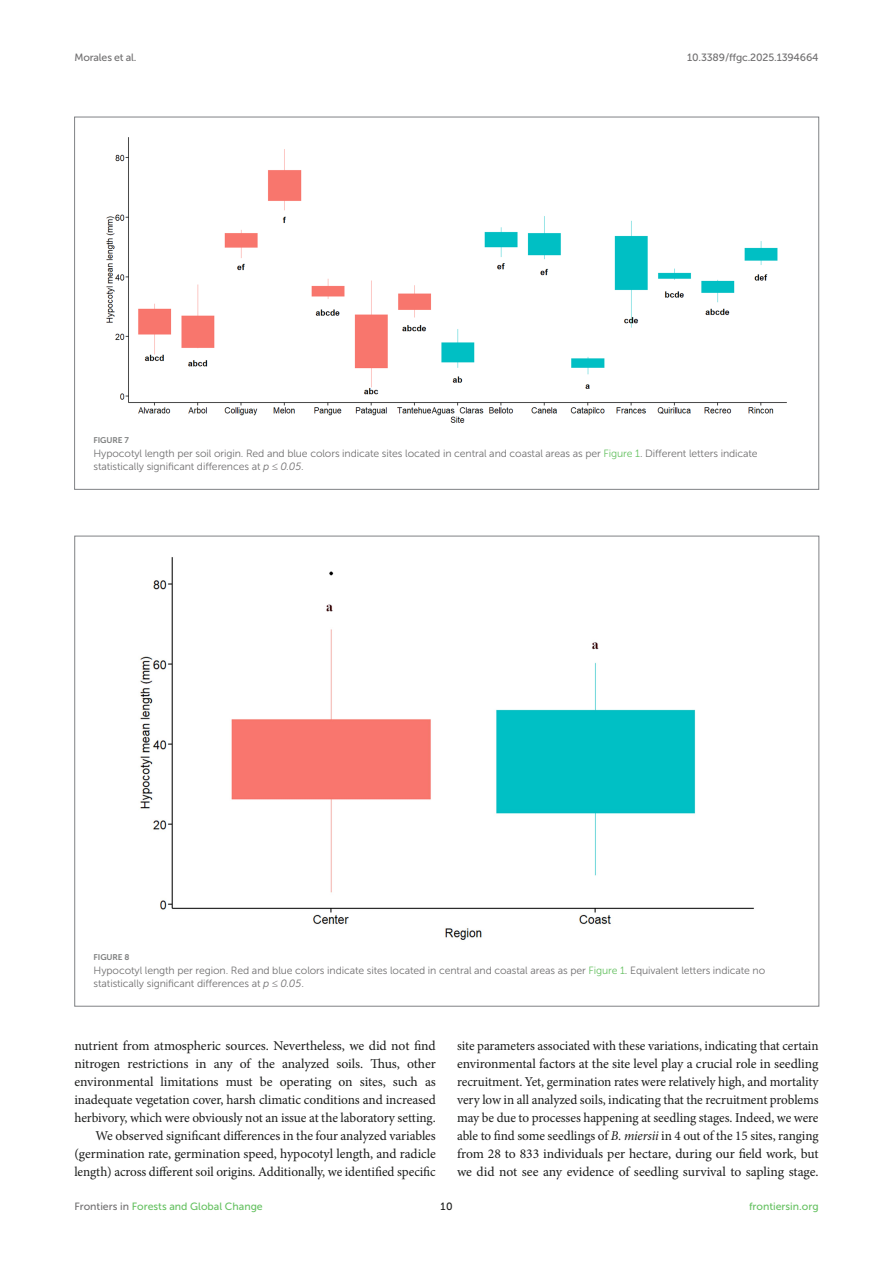
<style>
.page{position:relative;width:893px;height:1263px;background:#fff}
.page>*{position:absolute;margin:0;border:0;box-sizing:border-box;transform-origin:0 0}
.TEXT{font:13.5px/18px "Minion Pro";letter-spacing:-.005em;color:#1b1c1b;text-align:justify}
.FIG_LEG{font:10.5px/13.5px "Museo Sans 300";letter-spacing:-.01em;color:#706f70}
.t1{font:10.5px "Museo Sans 500";color:#65c161}
.t2{font:10.5px "Museo Sans 500";letter-spacing:-.015em;color:#706f70}
.t3{font:10.5px "Museo Sans 500";color:#1b1c1b}
.FIG_HD{font:8.25px "Museo Sans 700";letter-spacing:-.01em;color:#7e7f7f}
.s1{color:#65c161}
.s2{font-style:italic}
.s3{color:#706f70}
</style>
<div class="page">
<img style="left:106px;top:137px;width:681px;height:286px">
<img style="left:140px;top:557px;width:614px;height:383px">
<p class="t2" style="left:74px;top:51px;width:64px">Morales et al.</p>
<p class="t2" style="left:687px;top:51px;width:133px">10.3389/ffgc.2025.1394664</p>
<p class="FIG_HD" style="left:94px;top:436px;width:37px">FIGURE 7</p>
<p class="FIG_LEG" style="left:94px;top:447px;width:666px">Hypocotyl length per soil origin. Red and blue colors indicate sites located in central and coastal areas as per <span class="s1">Figure 1</span>. Different letters indicate statistically significant differences at <span class="s2">p</span> ≤ <span class="s2">0.05</span>.</p>
<p class="FIG_HD" style="left:94px;top:953px;width:37px">FIGURE 8</p>
<p class="FIG_LEG" style="left:94px;top:963px;width:673px">Hypocotyl length per region. Red and blue colors indicate sites located in central and coastal areas as per <span class="s1">Figure 1</span>. Equivalent letters indicate no statistically significant differences at <span class="s2">p</span> ≤ <span class="s2">0.05</span>.</p>
<p class="TEXT" style="left:74px;top:1037px;width:363px">nutrient from atmospheric sources. Nevertheless, we did not find nitrogen restrictions in any of the analyzed soils. Thus, other environmental limitations must be operating on sites, such as inadequate vegetation cover, harsh climatic conditions and increased herbivory, which were obviously not an issue at the laboratory setting.</p>
<p class="TEXT" style="left:74px;top:1127px;width:363px;text-indent:21px">We observed significant differences in the four analyzed variables (germination rate, germination speed, hypocotyl length, and radicle length) across different soil origins. Additionally, we identified specific</p>
<p class="TEXT" style="left:457px;top:1037px;width:363px">site parameters associated with these variations, indicating that certain environmental factors at the site level play a crucial role in seedling recruitment. Yet, germination rates were relatively high, and mortality very low in all analyzed soils, indicating that the recruitment problems may be due to processes happening at seedling stages. Indeed, we were able to find some seedlings of <span class="s2">B. miersii</span> in 4 out of the 15 sites, ranging from 28 to 833 individuals per hectare, during our field work, but we did not see any evidence of seedling survival to sapling stage.</p>
<p class="t1" style="left:74px;top:1200px;width:190px"><span class="s3">Frontiers in</span> Forests and Global Change</p>
<p class="t3" style="left:440px;top:1200px;width:14px">10</p>
<p class="t1" style="left:749px;top:1200px;width:71px">frontiersin.org</p>
</div>
